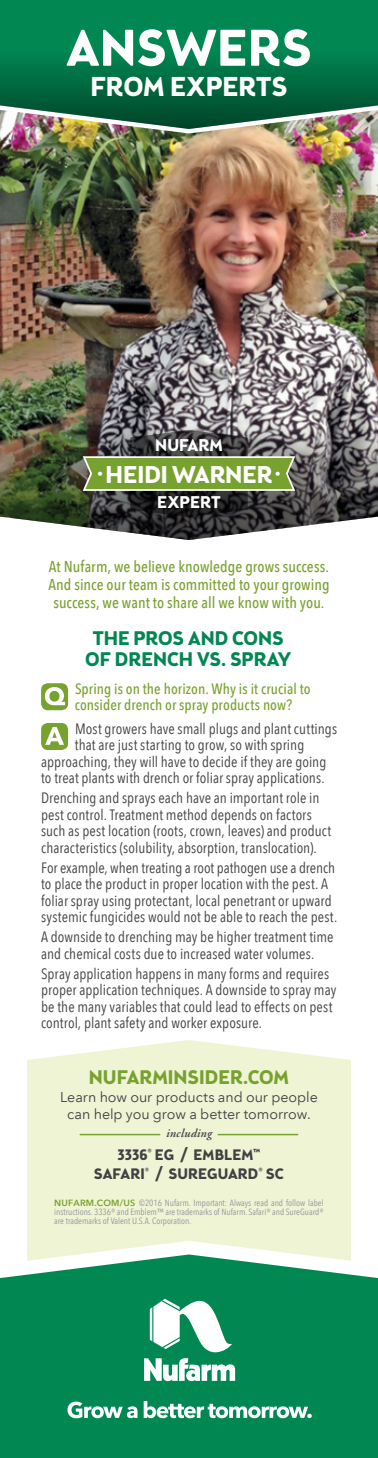
<style>
.page{position:relative;width:378px;height:1458px;background:#fff}
.page>*{position:absolute;margin:0;border:0;box-sizing:border-box;transform-origin:0 0}
.t1{font:700 51px "Brooklyn Samuels Five";letter-spacing:.01em;color:#fff}
.t2{font:700 27px "Brooklyn Samuels Five";letter-spacing:-.005em;color:#fff}
.t3{font:700 24px "Brooklyn Samuels Five";color:#fff}
.t4{font:700 19.5px/21px "Brooklyn Samuels Five";color:#008752;text-align:center}
.t5{font:700 19.5px "Brooklyn Samuels Five";color:#78a22f}
.t6{font:700 16.8px "Brooklyn Samuels Five";color:#fff}
.t7{font:500 condensed 15.75px/18px "Avenir Next LT Pro";color:#78a22f;text-align:center}
.t8{font:condensed 15px/16.5px "Avenir Next LT Pro";letter-spacing:.005em;color:#414042}
.t9{font:500 condensed 15px/16.5px "Avenir Next LT Pro";letter-spacing:.005em;color:#78a22f}
.t10{font:700 15px/19.5px "Brooklyn Samuels Five";letter-spacing:.005em;color:#414042;text-align:center}
.t11{font:14.25px/16.5px "Avenir Next LT Pro";letter-spacing:-.005em;color:#414042;text-align:center}
.t12{font:italic 600 12px "Adobe Garamond";letter-spacing:.02em;color:#414042}
.t13{font:condensed 9px/9px "Avenir Next LT Pro";color:#939598;text-align:justify}
.s1{font-weight:600;font-stretch:normal;color:#78a22f}
</style>
<div class="page">
<img style="left:0;top:136px;width:378px;height:203px">
<img style="left:0;top:339px;width:378px;height:201px">
<svg style="left:81px;top:427px;width:216px;height:93px;background:#5a6643"></svg>
<img style="left:0;top:129px;width:378px;height:7px">
<svg style="left:0;top:0;width:378px;height:129px;background:#127c50"></svg>
<div style="left:0;top:1261px;width:378px;height:197px;background:#008752"></div>
<svg style="left:144px;top:1299px;width:91px;height:82px"></svg>
<svg style="left:67px;top:1402px;width:71px;height:16px"></svg>
<svg style="left:144px;top:1401px;width:168px;height:17px"></svg>
<svg style="left:27px;top:1040px;width:324px;height:221px;background:#eff4d7"></svg>
<div style="left:41px;top:683px;width:27px;height:27px;background:#78a22f;border-radius:7px"></div>
<svg style="left:45px;top:687px;width:20px;height:18px"></svg>
<div style="left:41px;top:723px;width:27px;height:27px;background:#78a22f;border-radius:7px"></div>
<svg style="left:45px;top:727px;width:19px;height:18px"></svg>
<hr style="left:80px;top:1134px;width:80px;height:1px;background:#78a22f">
<hr style="left:218px;top:1134px;width:80px;height:1px;background:#78a22f">
<h1 class="t1" style="left:66px;top:18px;width:247px">ANSWERS</h1>
<h2 class="t2" style="left:91px;top:71px;width:198px">FROM EXPERTS</h2>
<p class="t6" style="left:155px;top:436px;width:69px">NUFARM</p>
<h3 class="t3" style="left:97px;top:460px;width:185px"><sup>•</sup> HEIDI WARNER <sup>•</sup></h3>
<p class="t6" style="left:157px;top:492px;width:65px">EXPERT</p>
<p class="t7" style="left:48px;top:558px;width:283px">At Nufarm, we believe knowledge grows success.<br>And since our team is committed to your growing success, we want to share all we know with you.</p>
<h3 class="t4" style="left:85px;top:629px;width:208px">THE PROS AND CONS<br>OF DRENCH VS. SPRAY</h3>
<p class="t9" style="left:75px;top:680px;width:237px">Spring is on the horizon. Why is it crucial to consider drench or spray products now?</p>
<p class="t8" style="left:75px;top:720px;width:264px">Most growers have small plugs and plant cuttings</p>
<p class="t8" style="left:75px;top:736px;width:231px">that are just starting to grow, so with spring</p>
<p class="t8" style="left:41px;top:753px;width:287px">approaching, they will have to decide if they are going</p>
<p class="t8" style="left:41px;top:769px;width:285px">to treat plants with drench or foliar spray applications.</p>
<p class="t8" style="left:41px;top:789px;width:292px">Drenching and sprays each have an important role in pest control. Treatment method depends on factors such as pest location (roots, crown, leaves) and product characteristics (solubility, absorption, translocation).</p>
<p class="t8" style="left:41px;top:859px;width:298px">For example, when treating a root pathogen use a drench to place the product in proper location with the pest. A foliar spray using protectant, local penetrant or upward systemic fungicides would not be able to reach the pest.</p>
<p class="t8" style="left:41px;top:929px;width:294px">A downside to drenching may be higher treatment time and chemical costs due to increased water volumes.</p>
<p class="t8" style="left:41px;top:965px;width:297px">Spray application happens in many forms and requires proper application techniques. A downside to spray may be the many variables that could lead to effects on pest control, plant safety and worker exposure.</p>
<h3 class="t5" style="left:89px;top:1066px;width:202px">NUFARMINSIDER.COM</h3>
<p class="t11" style="left:60px;top:1089px;width:259px">Learn how our products and our people can help you grow a better tomorrow.</p>
<p class="t12" style="left:166px;top:1126px;width:47px">including</p>
<p class="t10" style="left:94px;top:1146px;width:191px">3336<sup>®</sup> EG / EMBLEM<sup>™<br></sup>SAFARI <sup>®</sup> / SUREGUARD<sup>®</sup> SC</p>
<p class="t13" style="left:54px;top:1199px;width:271px"><span class="s1">NUFARM.COM/US</span> ©2016 Nufarm. Important: Always read and follow label instructions. 3336® and Emblem™ are trademarks of Nufarm. Safari® and SureGuard® are trademarks of Valent U.S.A. Corporation.</p>
</div>
